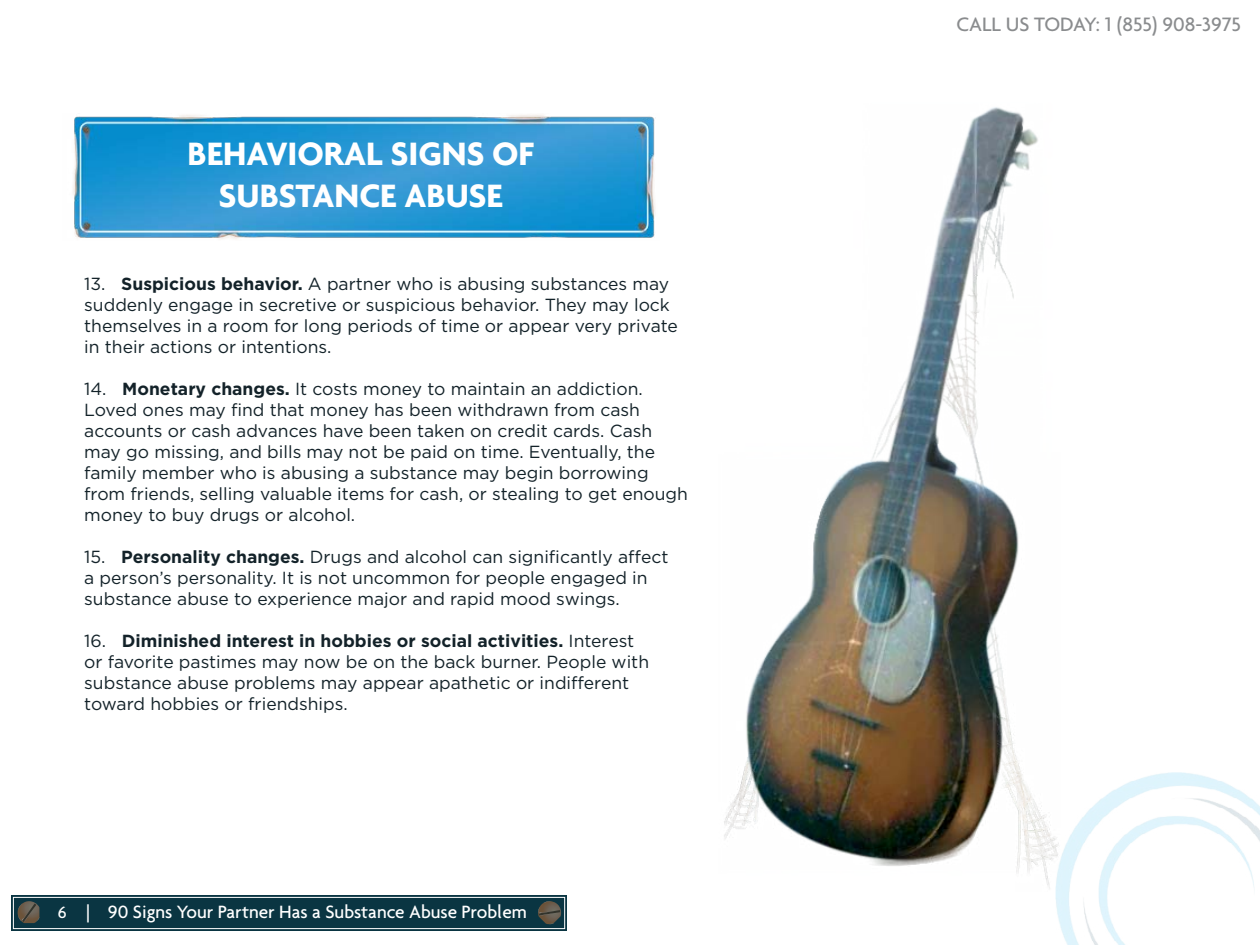
<style>
.page{position:relative;width:1260px;height:945px;background:#fff}
.page>*{position:absolute;margin:0;border:0;box-sizing:border-box;transform-origin:0 0}
.t1{font:700 35px/42px "Agenda";color:#fff;text-align:center}
.t2{font:500 21px "Agenda";color:#8a8c8e}
.t3{font:500 19.25px "Agenda";color:#fff}
.t4{font:17.5px/21px "Gotham";color:#132229}
.t5{font:500 17.5px "Agenda";color:#fff}
.s1{font-weight:700}
</style>
<div class="page">
<img style="left:1057px;top:772px;width:203px;height:173px">
<div style="left:11px;top:895px;width:556px;height:36px;background:#0a3542"></div>
<img style="left:22px;top:901px;width:15px;height:22px">
<svg style="left:18px;top:904px;width:21px;height:18px"></svg>
<img style="left:538px;top:908px;width:23px;height:16px">
<svg style="left:538px;top:901px;width:22px;height:15px"></svg>
<div style="left:13px;top:897px;width:552px;height:32px;border:1px solid #fff"></div>
<img style="left:73px;top:115px;width:582px;height:124px">
<img style="left:724px;top:107px;width:353px;height:806px">
<h1 class="t1" style="left:188px;top:132px;width:348px">BEHAVIORAL SIGNS OF<br>SUBSTANCE ABUSE</h1>
<p class="t4" style="left:84px;top:273px;width:595px">13. <span class="s1">Suspicious behavior.</span> A partner who is abusing substances may suddenly engage in secretive or suspicious behavior. They may lock themselves in a room for long periods of time or appear very private in their actions or intentions.</p>
<p class="t4" style="left:84px;top:378px;width:605px">14. <span class="s1">Monetary changes.</span> It costs money to maintain an addiction.<br>Loved ones may find that money has been withdrawn from cash accounts or cash advances have been taken on credit cards. Cash may go missing, and bills may not be paid on time. Eventually, the family member who is abusing a substance may begin borrowing from friends, selling valuable items for cash, or stealing to get enough money to buy drugs or alcohol.</p>
<p class="t4" style="left:84px;top:546px;width:586px">15. <span class="s1">Personality changes.</span> Drugs and alcohol can significantly affect a person’s personality. It is not uncommon for people engaged in substance abuse to experience major and rapid mood swings.</p>
<p class="t4" style="left:84px;top:630px;width:566px">16. <span class="s1">Diminished interest in hobbies or social activities.</span> Interest or favorite pastimes may now be on the back burner. People with substance abuse problems may appear apathetic or indifferent toward hobbies or friendships.</p>
<p class="t5" style="left:58px;top:902px;width:10px">6</p>
<p class="t3" style="left:86px;top:900px;width:443px">| 90 Signs Your Partner Has a Substance Abuse Problem</p>
<p class="t2" style="left:956px;top:11px;width:286px">CALL US TODAY: 1 (855) 908-3975</p>
</div>
